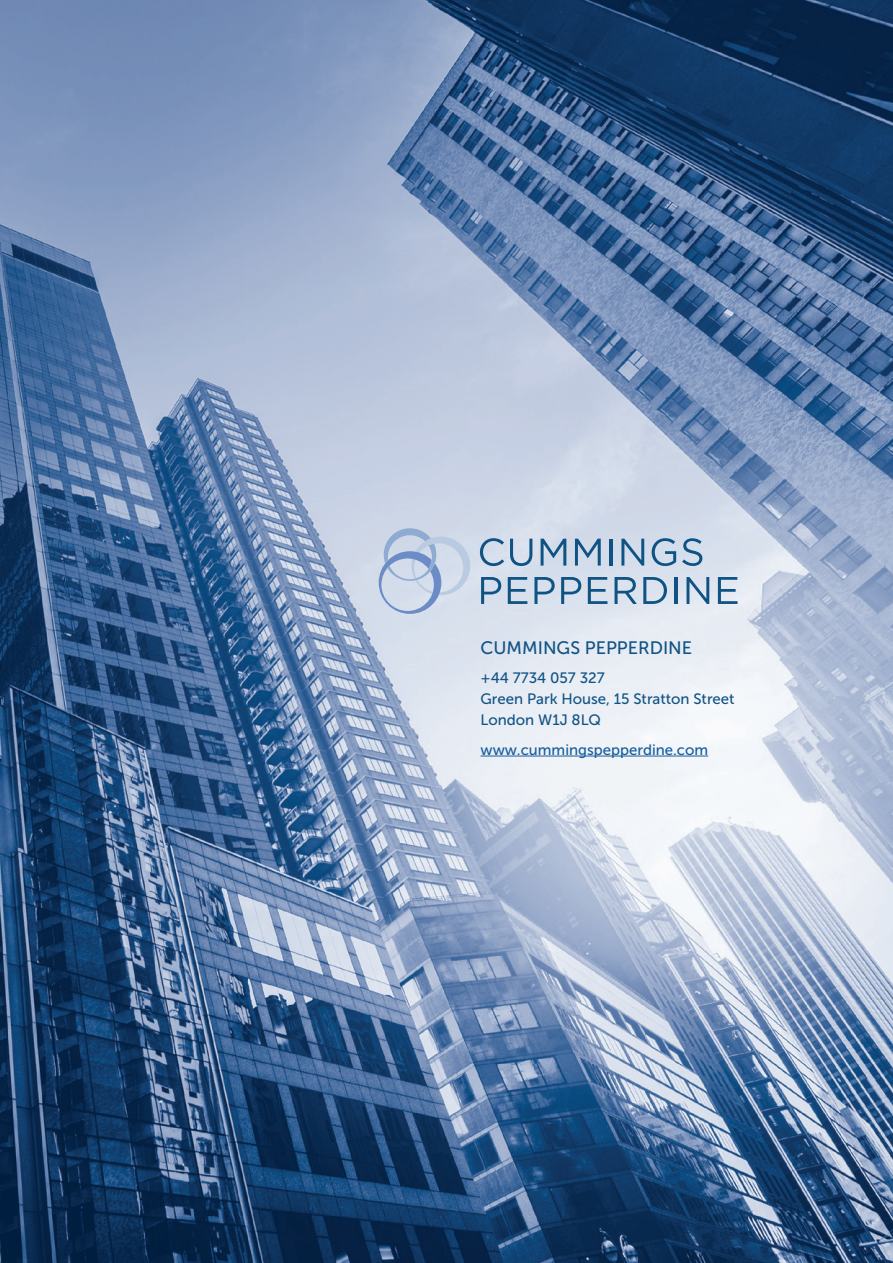
<style>
.page{position:relative;width:893px;height:1263px;background:#fff}
.page>*{position:absolute;margin:0;border:0;box-sizing:border-box;transform-origin:0 0}
.P1_Bold{font:18px "Museo Sans 500";color:#115385}
.P1{font:15px/21px "Museo Sans 500";color:#115385}
.P1-2{font:15px "Museo Sans 500";color:#175d9e}
</style>
<div class="page">
<img style="left:0;top:0;width:893px;height:1263px">
<hr style="left:480px;top:756px;width:228px;height:1px;background:#175d9e">
<svg style="left:480px;top:538px;width:24px;height:28px"></svg>
<svg style="left:510px;top:539px;width:22px;height:27px"></svg>
<svg style="left:541px;top:539px;width:25px;height:27px"></svg>
<svg style="left:575px;top:539px;width:26px;height:27px"></svg>
<hr style="left:610px;top:539px;width:3px;height:27px;background:#0f5385">
<svg style="left:621px;top:539px;width:23px;height:27px"></svg>
<svg style="left:652px;top:538px;width:24px;height:28px"></svg>
<svg style="left:682px;top:538px;width:20px;height:28px"></svg>
<svg style="left:481px;top:577px;width:20px;height:27px"></svg>
<svg style="left:508px;top:577px;width:19px;height:27px"></svg>
<svg style="left:534px;top:577px;width:21px;height:27px"></svg>
<svg style="left:561px;top:577px;width:20px;height:27px"></svg>
<svg style="left:588px;top:577px;width:19px;height:27px"></svg>
<svg style="left:615px;top:577px;width:22px;height:27px"></svg>
<svg style="left:643px;top:577px;width:24px;height:27px"></svg>
<hr style="left:675px;top:577px;width:3px;height:27px;background:#0f5385">
<svg style="left:686px;top:577px;width:23px;height:27px"></svg>
<svg style="left:718px;top:577px;width:19px;height:27px"></svg>
<svg style="left:379px;top:526px;width:91px;height:88px;background:#c0cee3"></svg>
<p class="P1_Bold" style="left:480px;top:637px;width:213px">CUMMINGS PEPPERDINE</p>
<p class="P1" style="left:480px;top:667px;width:126px">+44 7734 057 327</p>
<p class="P1" style="left:480px;top:688px;width:256px">Green Park House, 15 Stratton Street<br>London W1J 8LQ</p>
<p class="P1-2" style="left:480px;top:741px;width:229px">www.cummingspepperdine.com</p>
</div>
